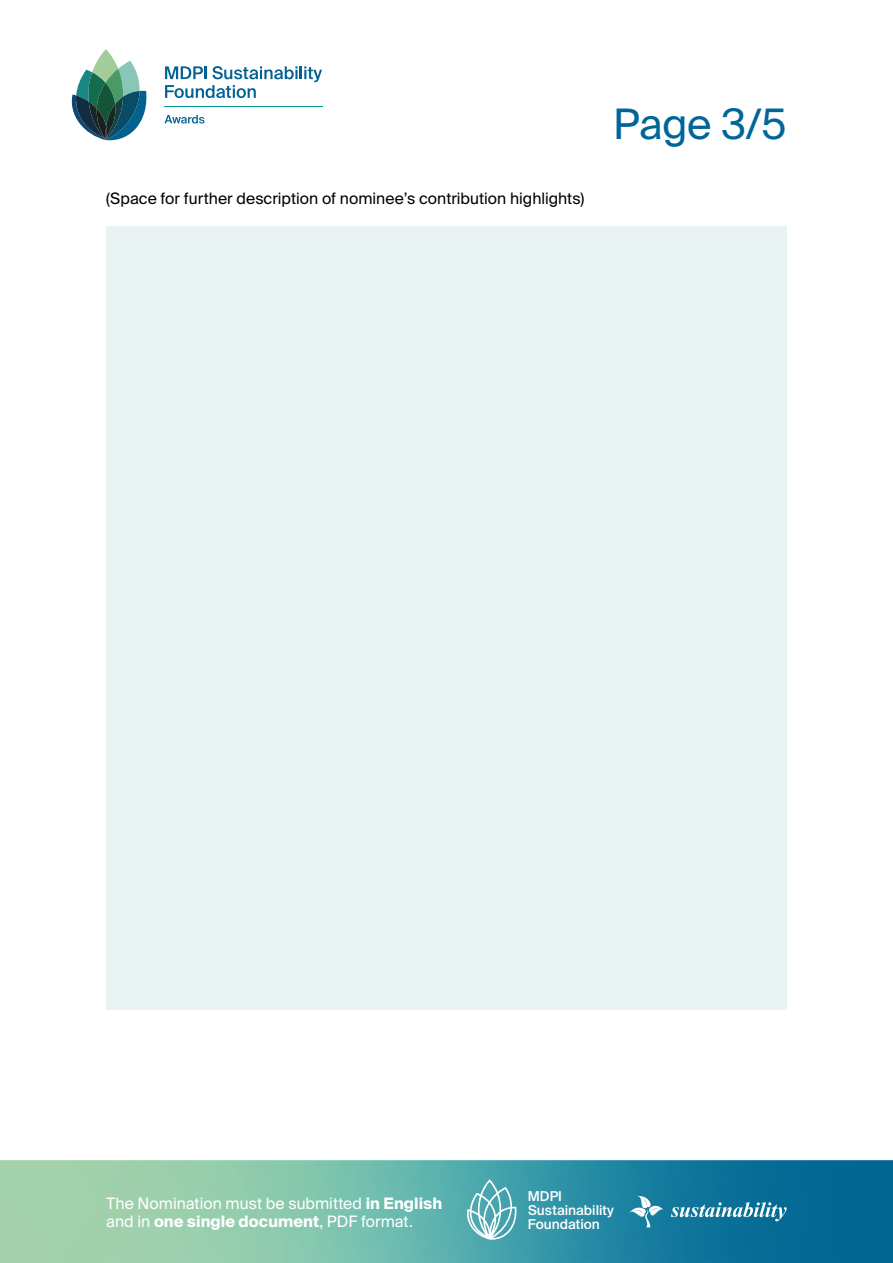
<style>
.page{position:relative;width:893px;height:1263px;background:#fff}
.page>*{position:absolute;margin:0;border:0;box-sizing:border-box;transform-origin:0 0}
.Heading_1_-_A4{font:42px "Suisse Intl";color:#069}
.t1{font:15.75px/18px "Suisse Intl";color:#fff}
.Body{font:15.75px "Suisse Intl";color:#000}
.t2{font:500 13.65px/14px "Suisse Intl";color:#fff}
.s1{font-weight:700}
</style>
<div class="page">
<svg style="left:71px;top:49px;width:76px;height:92px"></svg>
<svg style="left:165px;top:66px;width:157px;height:32px"></svg>
<svg style="left:164px;top:115px;width:40px;height:9px"></svg>
<hr style="left:164px;top:106px;width:159px;height:1px;background:#009790">
<img style="left:0;top:1160px;width:893px;height:103px">
<svg style="left:629px;top:1196px;width:35px;height:31px"></svg>
<svg style="left:671px;top:1202px;width:116px;height:19px;background:#4e98b4"></svg>
<svg style="left:466px;top:1179px;width:51px;height:61px;background:#76bbc1"></svg>
<div style="left:106px;top:226px;width:681px;height:784px;background:#e9f3f3"></div>
<p class="Body" style="left:106px;top:189px;width:479px">(Space for further description of nominee’s contribution highlights)</p>
<p class="Heading_1_-_A4" style="left:613px;top:100px;width:175px">Page 3/5</p>
<p class="t1" style="left:106px;top:1194px;width:337px">The Nomination must be submitted <span class="s1">in English </span>and in <span class="s1">one single document</span>, PDF format.</p>
<p class="t2" style="left:528px;top:1189px;width:88px">MDPI<br>Sustainability<br>Foundation</p>
</div>
